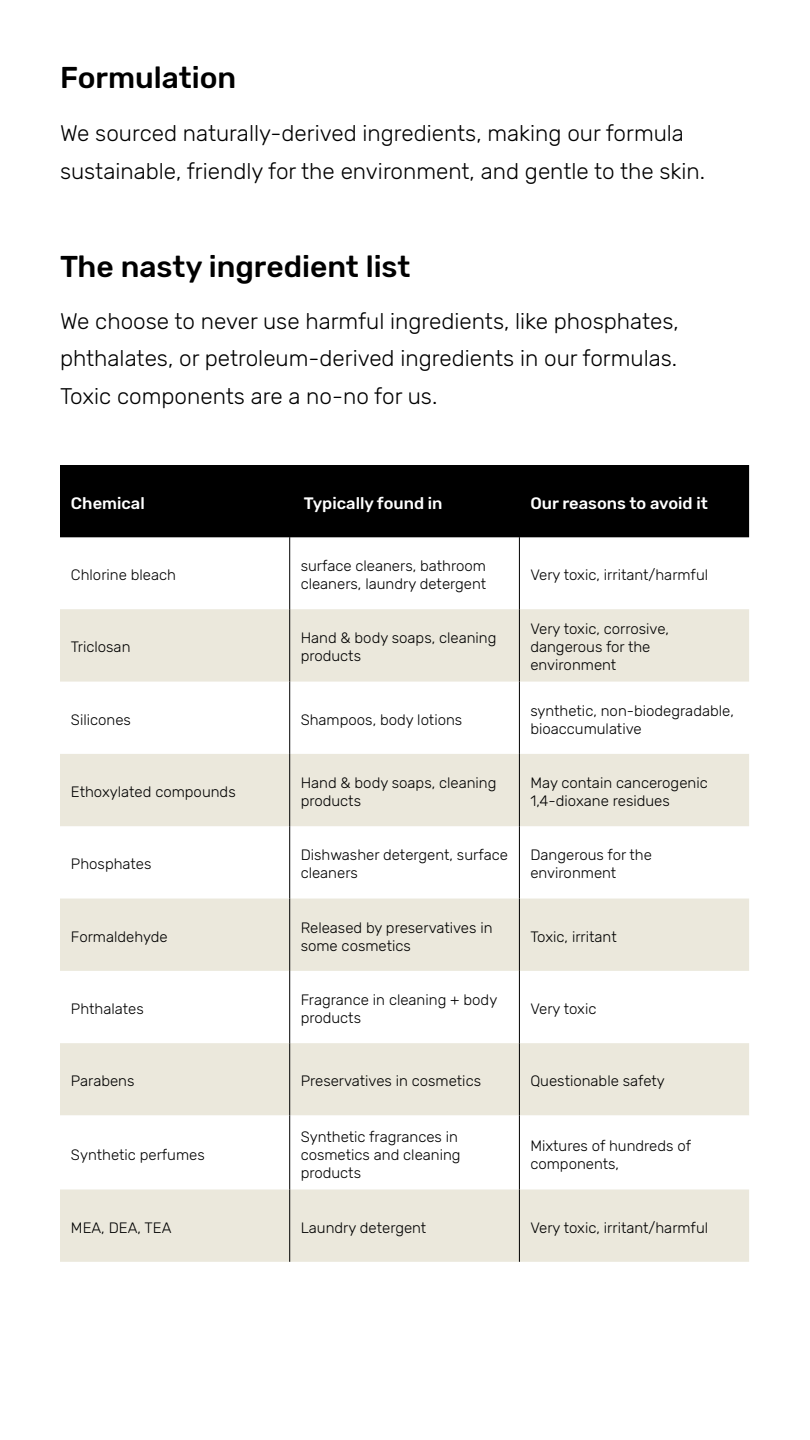
<style>
.page{position:relative;width:810px;height:1440px;background:#fff}
.page>*{position:absolute;margin:0;border:0;box-sizing:border-box;transform-origin:0 0}
.t1{font:500 30px "Rubik";color:#000}
.t2{font:300 22.5px/37.5px "Rubik";color:#000}
.t3{font:500 16.5px "Rubik";color:#fff}
.t4{font:300 15px/18px "Rubik";color:#000}
</style>
<div class="page">
<div style="left:60px;top:465px;width:689px;height:72px;background:#000"></div>
<div style="left:60px;top:609px;width:689px;height:73px;background:#ebe8dc"></div>
<div style="left:60px;top:754px;width:689px;height:72px;background:#ebe8dc"></div>
<div style="left:60px;top:899px;width:689px;height:72px;background:#ebe8dc"></div>
<div style="left:60px;top:1043px;width:689px;height:73px;background:#ebe8dc"></div>
<svg style="left:60px;top:1116px;width:689px;height:74px"></svg>
<div style="left:60px;top:1190px;width:689px;height:72px;background:#ebe8dc"></div>
<hr style="left:289px;top:465px;width:1px;height:72px;background:#000">
<hr style="left:519px;top:465px;width:1px;height:72px;background:#000">
<hr style="left:289px;top:537px;width:1px;height:72px;background:#000">
<hr style="left:519px;top:537px;width:1px;height:72px;background:#000">
<hr style="left:289px;top:609px;width:1px;height:73px;background:#000">
<hr style="left:519px;top:609px;width:1px;height:73px;background:#000">
<hr style="left:289px;top:682px;width:1px;height:72px;background:#000">
<hr style="left:519px;top:682px;width:1px;height:72px;background:#000">
<hr style="left:289px;top:754px;width:1px;height:72px;background:#000">
<hr style="left:519px;top:754px;width:1px;height:72px;background:#000">
<hr style="left:289px;top:826px;width:1px;height:73px;background:#000">
<hr style="left:519px;top:826px;width:1px;height:73px;background:#000">
<hr style="left:289px;top:899px;width:1px;height:72px;background:#000">
<hr style="left:519px;top:899px;width:1px;height:72px;background:#000">
<hr style="left:289px;top:971px;width:1px;height:72px;background:#000">
<hr style="left:519px;top:971px;width:1px;height:72px;background:#000">
<hr style="left:289px;top:1043px;width:1px;height:73px;background:#000">
<hr style="left:519px;top:1043px;width:1px;height:73px;background:#000">
<hr style="left:289px;top:1116px;width:1px;height:74px;background:#000">
<hr style="left:519px;top:1116px;width:1px;height:74px;background:#000">
<hr style="left:289px;top:1190px;width:1px;height:72px;background:#000">
<hr style="left:519px;top:1190px;width:1px;height:72px;background:#000">
<h1 class="t1" style="left:60px;top:60px;width:178px">Formulation</h1>
<h2 class="t2" style="left:60px;top:115px;width:647px">We sourced naturally-derived ingredients, making our formula sustainable, friendly for the environment, and gentle to the skin.</h2>
<h1 class="t1" style="left:60px;top:249px;width:352px">The nasty ingredient list</h1>
<h2 class="t2" style="left:60px;top:303px;width:620px;text-align:justify">We choose to never use harmful ingredients, like phosphates, phthalates, or petroleum-derived ingredients in our formulas.<br>Toxic components are a no-no for us.</h2>
<p class="t3" style="left:71px;top:494px;width:75px">Chemical</p>
<p class="t3" style="left:304px;top:494px;width:140px">Typically found in</p>
<p class="t3" style="left:530px;top:494px;width:179px">Our reasons to avoid it</p>
<p class="t4" style="left:71px;top:566px;width:107px">Chlorine bleach</p>
<p class="t4" style="left:301px;top:557px;width:187px">surface cleaners, bathroom cleaners, laundry detergent</p>
<p class="t4" style="left:530px;top:566px;width:179px">Very toxic, irritant/harmful</p>
<p class="t4" style="left:71px;top:639px;width:61px">Triclosan</p>
<p class="t4" style="left:301px;top:630px;width:197px">Hand &amp; body soaps, cleaning products</p>
<p class="t4" style="left:530px;top:621px;width:140px">Very toxic, corrosive, dangerous for the environment</p>
<p class="t4" style="left:71px;top:711px;width:61px">Silicones</p>
<p class="t4" style="left:301px;top:711px;width:163px">Shampoos, body lotions</p>
<p class="t4" style="left:530px;top:702px;width:205px">synthetic, non-biodegradable, bioaccumulative</p>
<p class="t4" style="left:71px;top:783px;width:166px">Ethoxylated compounds</p>
<p class="t4" style="left:301px;top:774px;width:197px">Hand &amp; body soaps, cleaning products</p>
<p class="t4" style="left:530px;top:774px;width:179px">May contain cancerogenic<br>1,4-dioxane residues</p>
<p class="t4" style="left:71px;top:856px;width:82px">Phosphates</p>
<p class="t4" style="left:301px;top:847px;width:209px">Dishwasher detergent, surface cleaners</p>
<p class="t4" style="left:530px;top:847px;width:123px">Dangerous for the environment</p>
<p class="t4" style="left:71px;top:928px;width:98px">Formaldehyde</p>
<p class="t4" style="left:301px;top:919px;width:193px">Released by preservatives in some cosmetics</p>
<p class="t4" style="left:530px;top:928px;width:88px">Toxic, irritant</p>
<p class="t4" style="left:71px;top:1000px;width:74px">Phthalates</p>
<p class="t4" style="left:301px;top:991px;width:198px">Fragrance in cleaning + body products</p>
<p class="t4" style="left:530px;top:1000px;width:68px">Very toxic</p>
<p class="t4" style="left:71px;top:1073px;width:65px">Parabens</p>
<p class="t4" style="left:301px;top:1073px;width:182px">Preservatives in cosmetics</p>
<p class="t4" style="left:530px;top:1073px;width:136px">Questionable safety</p>
<p class="t4" style="left:71px;top:1146px;width:135px">Synthetic perfumes</p>
<p class="t4" style="left:301px;top:1128px;width:161px">Synthetic fragrances in cosmetics and cleaning products</p>
<p class="t4" style="left:530px;top:1137px;width:162px">Mixtures of hundreds of components,</p>
<p class="t4" style="left:71px;top:1219px;width:102px">MEA, DEA, TEA</p>
<p class="t4" style="left:301px;top:1219px;width:127px">Laundry detergent</p>
<p class="t4" style="left:530px;top:1219px;width:179px">Very toxic, irritant/harmful</p>
</div>
